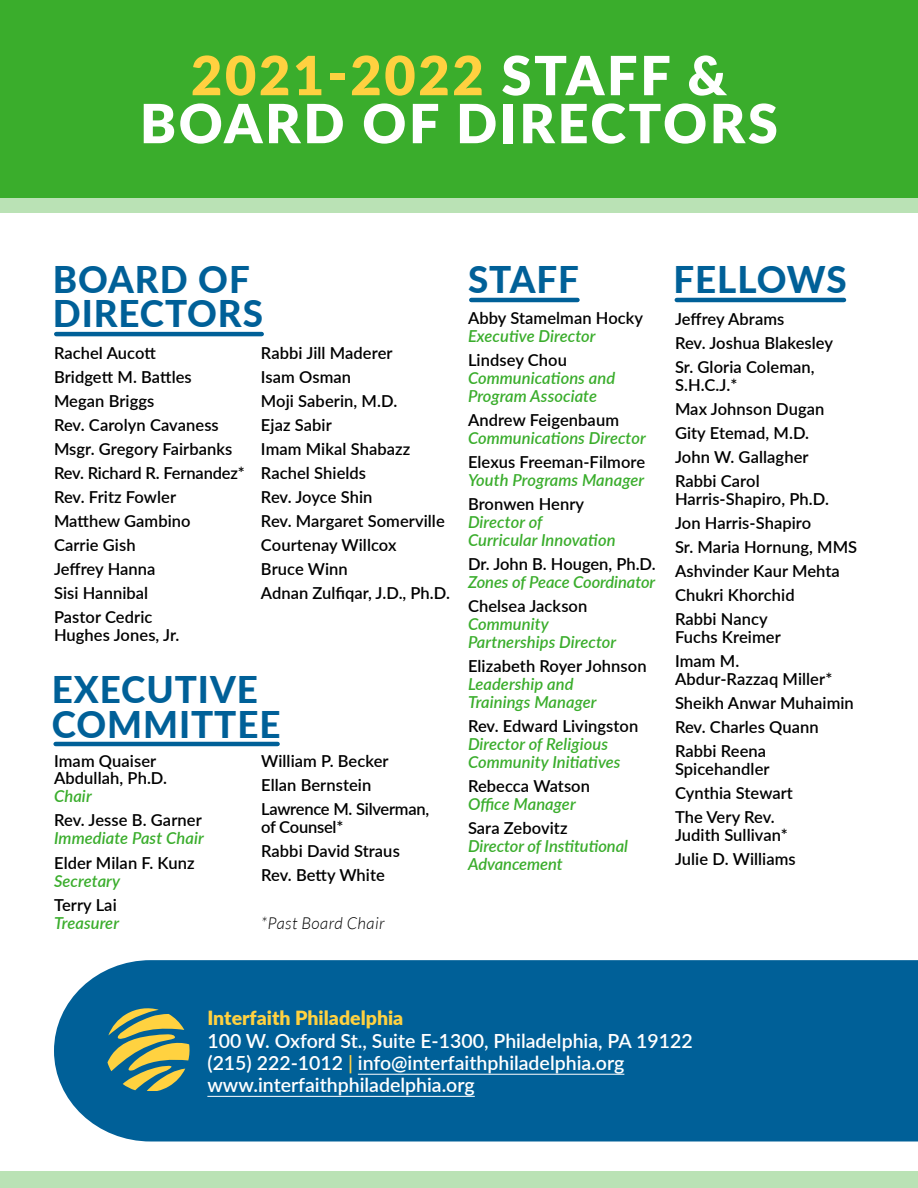
<style>
.page{position:relative;width:918px;height:1188px;background:#fff}
.page>*{position:absolute;margin:0;border:0;box-sizing:border-box;transform-origin:0 0}
.t1{font:900 54px/48px "Lato";letter-spacing:.05em;color:#fff;text-align:center}
.t2{font:800 36.75px/34.5px "Lato";letter-spacing:.025em;color:#006098}
.t3{font:600 19.5px/22.2px "Lato";color:#fff}
.t4{font:600 16.5px/18px "Lato";letter-spacing:.005em;color:#000}
.t5{font:italic 600 16.5px/18px "Lato";letter-spacing:.005em;color:#3aad2c}
.t6{font:italic 300 16.5px "Lato";letter-spacing:.025em;color:#000}
.s1{color:#ffd140}
.s2{font-style:normal;color:#000}
.s3{font-style:italic;color:#3aad2c}
.s4{font-weight:900;color:#ffd140}
</style>
<div class="page">
<div style="left:0;top:1172px;width:918px;height:16px;background:#bae2b5"></div>
<div style="left:54px;top:960px;width:864px;height:182px;background:#006098"></div>
<svg style="left:107px;top:1008px;width:83px;height:82px;background:#7a966d"></svg>
<hr style="left:358px;top:1074px;width:266px;height:1px;background:#fff">
<hr style="left:207px;top:1096px;width:268px;height:1px;background:#fff">
<div style="left:0;top:99px;width:918px;height:114px;background:#bae2b5"></div>
<div style="left:0;top:0;width:918px;height:198px;background:#3aad2c"></div>
<hr style="left:56px;top:332px;width:206px;height:4px;background:#006098">
<hr style="left:471px;top:298px;width:106px;height:4px;background:#006098">
<hr style="left:677px;top:298px;width:167px;height:4px;background:#006098">
<hr style="left:56px;top:742px;width:222px;height:4px;background:#006098">
<p class="t1" style="left:140px;top:49px;width:639px"><span class="s1">2021-2022</span> STAFF &amp;<br>BOARD OF DIRECTORS</p>
<p class="t2" style="left:53px;top:260px;width:212px">BOARD OF<br>DIRECTORS</p>
<p class="t4" style="left:54px;top:344px;width:103px">Rachel Aucott</p>
<p class="t4" style="left:54px;top:368px;width:139px">Bridgett M. Battles</p>
<p class="t4" style="left:54px;top:392px;width:102px">Megan Briggs</p>
<p class="t4" style="left:54px;top:416px;width:166px">Rev. Carolyn Cavaness</p>
<p class="t4" style="left:54px;top:440px;width:180px">Msgr. Gregory Fairbanks</p>
<p class="t4" style="left:54px;top:464px;width:192px">Rev. Richard R. Fernandez*</p>
<p class="t4" style="left:54px;top:488px;width:124px">Rev. Fritz Fowler</p>
<p class="t4" style="left:54px;top:512px;width:138px">Matthew Gambino</p>
<p class="t4" style="left:54px;top:536px;width:83px">Carrie Gish</p>
<p class="t4" style="left:54px;top:560px;width:103px">Jeffrey Hanna</p>
<p class="t4" style="left:54px;top:584px;width:96px">Sisi Hannibal</p>
<p class="t4" style="left:54px;top:608px;width:127px">Pastor Cedric<br>Hughes Jones, Jr.</p>
<p class="t4" style="left:261px;top:344px;width:133px">Rabbi Jill Maderer</p>
<p class="t4" style="left:261px;top:368px;width:92px">Isam Osman</p>
<p class="t4" style="left:261px;top:392px;width:138px">Moji Saberin, M.D.</p>
<p class="t4" style="left:261px;top:416px;width:72px">Ejaz Sabir</p>
<p class="t4" style="left:261px;top:440px;width:151px">Imam Mikal Shabazz</p>
<p class="t4" style="left:261px;top:464px;width:107px">Rachel Shields</p>
<p class="t4" style="left:261px;top:488px;width:113px">Rev. Joyce Shin</p>
<p class="t4" style="left:261px;top:512px;width:185px">Rev. Margaret Somerville</p>
<p class="t4" style="left:261px;top:536px;width:137px">Courtenay Willcox</p>
<p class="t4" style="left:261px;top:560px;width:88px">Bruce Winn</p>
<p class="t4" style="left:261px;top:584px;width:190px">Adnan Zulfiqar, J.D., Ph.D.</p>
<p class="t2" style="left:52px;top:671px;width:230px">EXECUTIVE<br>COMMITTEE</p>
<p class="t4" style="left:54px;top:752px;width:115px;line-height:16.5px">Imam Quaiser<br>Abdullah, Ph.D.</p>
<p class="t5" style="left:54px;top:786px;width:39px">Chair</p>
<p class="t5" style="left:54px;top:810px;width:151px"><span class="s2">Rev. Jesse B. Garner<br></span>Immediate Past Chair</p>
<p class="t4" style="left:54px;top:853px;width:142px">Elder Milan F. Kunz</p>
<p class="t5" style="left:54px;top:871px;width:67px">Secretary</p>
<p class="t5" style="left:54px;top:895px;width:66px"><span class="s2">Terry Lai<br></span>Treasurer</p>
<p class="t4" style="left:261px;top:748px;width:170px;line-height:24px">William P. Becker<br>Ellan Bernstein<br>Lawrence M. Silverman,</p>
<p class="t4" style="left:261px;top:814px;width:140px;line-height:24px">of Counsel*<br>Rabbi David Straus<br>Rev. Betty White</p>
<p class="t6" style="left:261px;top:914px;width:125px">*Past Board Chair</p>
<p class="t2" style="left:468px;top:260px;width:113px">STAFF</p>
<p class="t2" style="left:674px;top:260px;width:175px">FELLOWS</p>
<p class="t4" style="left:675px;top:310px;width:111px">Jeffrey Abrams</p>
<p class="t4" style="left:675px;top:334px;width:160px">Rev. Joshua Blakesley</p>
<p class="t4" style="left:675px;top:358px;width:141px">Sr. Gloria Coleman,<br>S.H.C.J.*</p>
<p class="t4" style="left:675px;top:400px;width:151px">Max Johnson Dugan</p>
<p class="t4" style="left:675px;top:424px;width:136px">Gity Etemad, M.D.</p>
<p class="t4" style="left:675px;top:448px;width:135px">John W. Gallagher</p>
<p class="t4" style="left:675px;top:472px;width:156px">Rabbi Carol<br>Harris-Shapiro, Ph.D.</p>
<p class="t4" style="left:675px;top:514px;width:138px">Jon Harris-Shapiro</p>
<p class="t4" style="left:675px;top:538px;width:184px">Sr. Maria Hornung, MMS</p>
<p class="t4" style="left:675px;top:562px;width:166px">Ashvinder Kaur Mehta</p>
<p class="t4" style="left:675px;top:586px;width:121px">Chukri Khorchid</p>
<p class="t4" style="left:675px;top:610px;width:107px">Rabbi Nancy<br>Fuchs Kreimer</p>
<p class="t4" style="left:675px;top:652px;width:159px">Imam M.<br>Abdur-Razzaq Miller*</p>
<p class="t4" style="left:675px;top:694px;width:180px">Sheikh Anwar Muhaimin</p>
<p class="t4" style="left:675px;top:718px;width:145px">Rev. Charles Quann</p>
<p class="t4" style="left:675px;top:742px;width:96px">Rabbi Reena<br>Spicehandler</p>
<p class="t4" style="left:675px;top:784px;width:119px">Cynthia Stewart</p>
<p class="t4" style="left:675px;top:808px;width:114px">The Very Rev.<br>Judith Sullivan*</p>
<p class="t4" style="left:675px;top:850px;width:122px">Julie D. Williams</p>
<p class="t4" style="left:468px;top:308px;width:177px">Abby Stamelman Hocky<br><span class="s3">Executive Director</span></p>
<p class="t5" style="left:468px;top:350px;width:149px"><span class="s2">Lindsey Chou<br></span>Communications and<br>Program Associate</p>
<p class="t5" style="left:468px;top:410px;width:179px"><span class="s2">Andrew Feigenbaum<br></span>Communications Director</p>
<p class="t4" style="left:468px;top:452px;width:179px">Elexus Freeman-Filmore<br><span class="s3">Youth Programs Manager</span></p>
<p class="t5" style="left:468px;top:494px;width:149px"><span class="s2">Bronwen Henry<br></span>Director of<br>Curricular Innovation</p>
<p class="t5" style="left:468px;top:554px;width:189px"><span class="s2">Dr. John B. Hougen, Ph.D.<br></span>Zones of Peace Coordinator</p>
<p class="t5" style="left:468px;top:596px;width:150px"><span class="s2">Chelsea Jackson<br></span>Community<br>Partnerships Director</p>
<p class="t5" style="left:468px;top:656px;width:180px"><span class="s2">Elizabeth Royer Johnson<br></span>Leadership and<br>Trainings Manager</p>
<p class="t5" style="left:468px;top:716px;width:172px"><span class="s2">Rev. Edward Livingston<br></span>Director of Religious<br>Community Initiatives</p>
<p class="t4" style="left:468px;top:776px;width:124px">Rebecca Watson<br><span class="s3">Office Manager</span></p>
<p class="t5" style="left:468px;top:818px;width:162px"><span class="s2">Sara Zebovitz<br></span>Director of Institutional<br>Advancement</p>
<p class="t3" style="left:207px;top:1006px;width:487px"><span class="s4">Interfaith Philadelphia<br></span>100 W. Oxford St., Suite E-1300, Philadelphia, PA 19122</p>
<p class="t3" style="left:207px;top:1051px;width:418px">(215) 222-1012 <span class="s1">|</span> info@interfaithphiladelphia.org www.interfaithphiladelphia.org</p>
</div>
